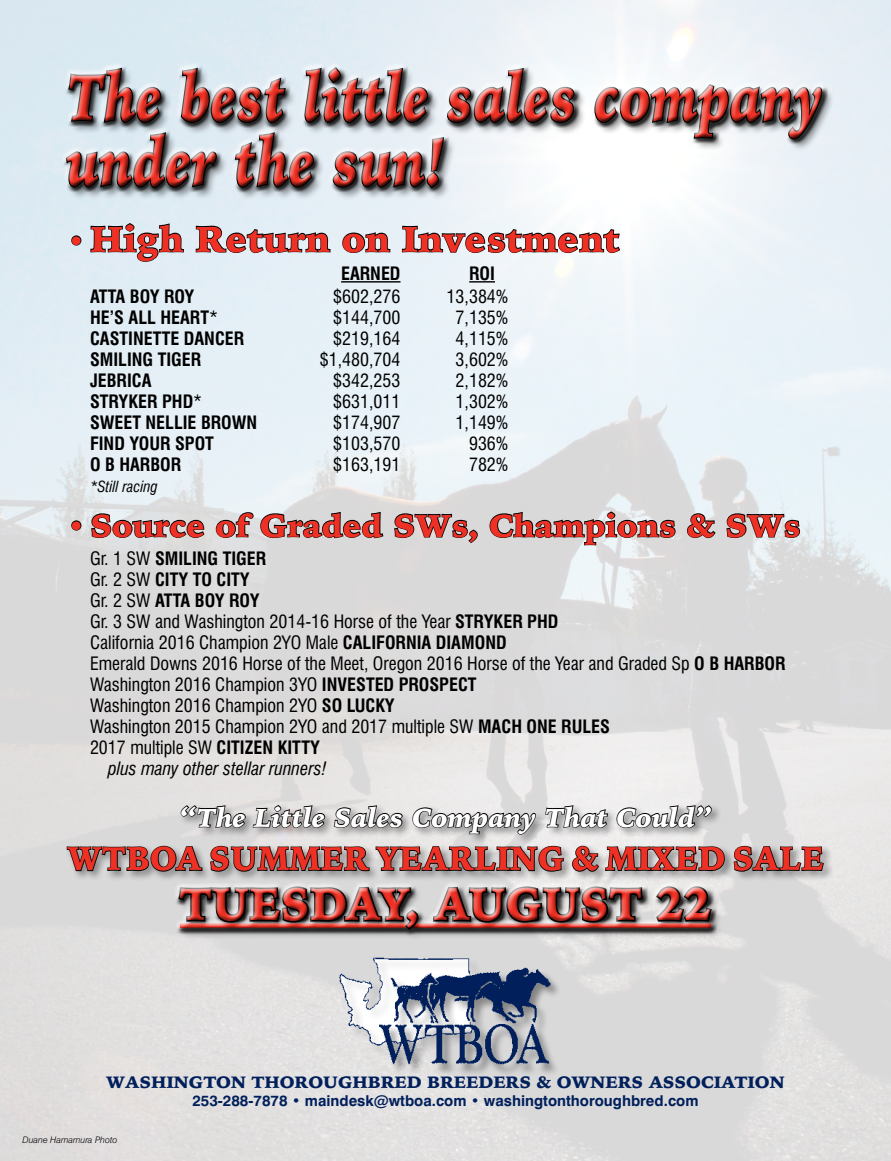
<style>
.page{position:relative;width:891px;height:1161px;background:#fff}
.page>*{position:absolute;margin:0;border:0;box-sizing:border-box;transform-origin:0 0}
.t1{font:italic 900 67.5px/64.5px "Iowan Old Style BT";letter-spacing:.025em;color:#ee3124;scale:.75 1}
.t2{font:900 45px "Iowan Old Style BT";letter-spacing:.025em;color:#ee3124;scale:.9 1}
.t3{font:900 36px "Iowan Old Style BT";color:#ee3124}
.t4{font:900 33px "Iowan Old Style BT";letter-spacing:.025em;color:#ee3124;scale:.9 1}
.t5{font:900 31.5px "Iowan Old Style BT";color:#ee3124}
.t6{font:italic 900 27px "Iowan Old Style BT";color:#fff}
.t7{font:condensed 18px "Swiss 721 BT";color:#000}
.t8{font:700 condensed 18px "Swiss 721 BT";color:#000}
.t9{font:italic condensed 18px "Swiss 721 BT";color:#000}
.t10{font:700 condensed 18px "Swiss 721 BT";letter-spacing:-.03em;color:#000}
.t11{font:900 16.5px "Iowan Old Style BT";color:#001f5b}
.t12{font:700 15px "Swiss 721 BT";color:#001f5b}
.t13{font:italic condensed 15px "Swiss 721 BT";color:#000}
.t14{font:italic 300 9px "Swiss 721 BT";color:#000}
.s1{font-weight:700;font-size:30px}
.s2{font-weight:400}
.s3{font-weight:700}
</style>
<div class="page">
<img style="left:0;top:0;width:891px;height:1161px">
<div style="left:340px;top:957px;width:222px;height:119px;background:#000;opacity:.4"></div>
<div style="left:66px;top:67px;width:769px;height:133px;background:#000;opacity:.4"></div>
<div style="left:62px;top:64px;width:766px;height:130px;background:#000;opacity:.75"></div>
<div style="left:177px;top:884px;width:545px;height:56px;background:#000;opacity:.4"></div>
<div style="left:174px;top:884px;width:543px;height:51px;background:#000;opacity:.75"></div>
<hr style="left:341px;top:281px;width:60px;height:2px;background:#000">
<hr style="left:469px;top:281px;width:26px;height:2px;background:#000">
<div style="left:71px;top:235px;width:10px;height:11px;border:2px solid #000;border-radius:50%"></div>
<svg style="left:90px;top:222px;width:95px;height:41px;background:#aeb7bd"></svg>
<svg style="left:195px;top:225px;width:136px;height:29px;background:#a9b1b7"></svg>
<svg style="left:342px;top:231px;width:49px;height:23px"></svg>
<svg style="left:401px;top:225px;width:220px;height:29px"></svg>
<div style="left:71px;top:520px;width:10px;height:11px;border:2px solid #000;border-radius:50%"></div>
<svg style="left:90px;top:513px;width:115px;height:26px;background:#a2a3a4"></svg>
<svg style="left:215px;top:511px;width:39px;height:28px"></svg>
<svg style="left:260px;top:511px;width:124px;height:28px;background:#9f9f9f"></svg>
<svg style="left:393px;top:513px;width:86px;height:31px;background:#a5a3a3"></svg>
<svg style="left:489px;top:510px;width:187px;height:36px;background:#adaeae"></svg>
<svg style="left:686px;top:513px;width:31px;height:26px"></svg>
<svg style="left:725px;top:513px;width:76px;height:26px;background:#9b9e9f"></svg>
<div style="left:65px;top:803px;width:769px;height:79px;background:#000;opacity:.4"></div>
<svg style="left:66px;top:717px;width:660px;height:215px;background:#bbb7b7"></svg>
<svg style="left:733px;top:845px;width:92px;height:27px;background:#838282"></svg>
<h1 class="t1" style="left:68px;top:64px;width:1009px">The best little sales company under the sun!</h1>
<h3 class="t3" style="left:68px;top:216px;width:554px"><span class="s1">•</span> High Return on Investment</h3>
<p class="t8" style="left:341px;top:263px;width:61px">EARNED</p>
<p class="t8" style="left:469px;top:263px;width:27px">ROI</p>
<p class="t10" style="left:90px;top:285px;width:106px">ATTA BOY ROY</p>
<p class="t7" style="left:333px;top:285px;width:69px">$602,276</p>
<p class="t7" style="left:447px;top:285px;width:63px">13,384%</p>
<p class="t8" style="left:90px;top:306px;width:130px">HE’S ALL HEART<span class="s2">*</span></p>
<p class="t7" style="left:333px;top:306px;width:69px">$144,700</p>
<p class="t7" style="left:456px;top:306px;width:54px">7,135%</p>
<p class="t8" style="left:90px;top:327px;width:156px">CASTINETTE DANCER</p>
<p class="t7" style="left:333px;top:327px;width:69px">$219,164</p>
<p class="t7" style="left:456px;top:327px;width:54px">4,115%</p>
<p class="t8" style="left:90px;top:348px;width:113px">SMILING TIGER</p>
<p class="t7" style="left:320px;top:348px;width:82px">$1,480,704</p>
<p class="t7" style="left:456px;top:348px;width:54px">3,602%</p>
<p class="t8" style="left:90px;top:369px;width:63px">JEBRICA</p>
<p class="t7" style="left:333px;top:369px;width:69px">$342,253</p>
<p class="t7" style="left:456px;top:369px;width:54px">2,182%</p>
<p class="t8" style="left:90px;top:390px;width:114px">STRYKER PHD<span class="s2">*</span></p>
<p class="t7" style="left:333px;top:390px;width:69px">$631,011</p>
<p class="t7" style="left:456px;top:390px;width:54px">1,302%</p>
<p class="t8" style="left:90px;top:411px;width:169px">SWEET NELLIE BROWN</p>
<p class="t7" style="left:333px;top:411px;width:69px">$174,907</p>
<p class="t7" style="left:456px;top:411px;width:54px">1,149%</p>
<p class="t8" style="left:90px;top:432px;width:125px">FIND YOUR SPOT</p>
<p class="t7" style="left:333px;top:432px;width:69px">$103,570</p>
<p class="t7" style="left:469px;top:432px;width:41px">936%</p>
<p class="t8" style="left:90px;top:453px;width:93px">O B HARBOR</p>
<p class="t7" style="left:333px;top:453px;width:69px">$163,191</p>
<p class="t7" style="left:469px;top:453px;width:41px">782%</p>
<p class="t13" style="left:90px;top:477px;width:69px">*Still racing</p>
<h3 class="t5" style="left:68px;top:505px;width:735px"><span class="s1">•</span> Source of Graded SWs, Champions &amp; SWs</h3>
<p class="t8" style="left:90px;top:548px;width:178px"><span class="s2">Gr. 1 SW</span> SMILING TIGER</p>
<p class="t8" style="left:90px;top:569px;width:161px"><span class="s2">Gr. 2 SW</span> CITY TO CITY</p>
<p class="t10" style="left:90px;top:590px;width:171px"><span class="s2">Gr. 2 SW</span> ATTA BOY ROY</p>
<p class="t7" style="left:90px;top:611px;width:470px">Gr. 3 SW and Washington 2014-16 Horse of the Year <span class="s3">STRYKER PHD</span></p>
<p class="t7" style="left:90px;top:632px;width:418px">California 2016 Champion 2YO Male <span class="s3">CALIFORNIA DIAMOND</span></p>
<p class="t7" style="left:90px;top:653px;width:697px">Emerald Downs 2016 Horse of the Meet, Oregon 2016 Horse of the Year and Graded Sp <span class="s3">O B HARBOR</span></p>
<p class="t7" style="left:90px;top:674px;width:388px">Washington 2016 Champion 3YO <span class="s3">INVESTED PROSPECT</span></p>
<p class="t7" style="left:90px;top:695px;width:306px">Washington 2016 Champion 2YO <span class="s3">SO LUCKY</span></p>
<p class="t7" style="left:90px;top:716px;width:521px">Washington 2015 Champion 2YO and 2017 multiple SW <span class="s3">MACH ONE RULES</span></p>
<p class="t7" style="left:90px;top:737px;width:231px">2017 multiple SW <span class="s3">CITIZEN KITTY</span></p>
<p class="t9" style="left:108px;top:758px;width:220px">plus many other stellar runners!</p>
<h3 class="t6" style="left:180px;top:800px;width:533px">“The Little Sales Company That Could”</h3>
<h3 class="t4" style="left:68px;top:837px;width:842px">WTBOA SUMMER YEARLING &amp; MIXED SALE</h3>
<h2 class="t2" style="left:180px;top:875px;width:592px">TUESDAY, AUGUST 22</h2>
<p class="t11" style="left:106px;top:1072px;width:680px">WASHINGTON THOROUGHBRED BREEDERS &amp; OWNERS ASSOCIATION</p>
<p class="t12" style="left:192px;top:1092px;width:508px">253-288-7878 • maindesk@wtboa.com • washingtonthoroughbred.com</p>
<p class="t14" style="left:22px;top:1134px;width:96px">Duane Hamamura Photo</p>
</div>
